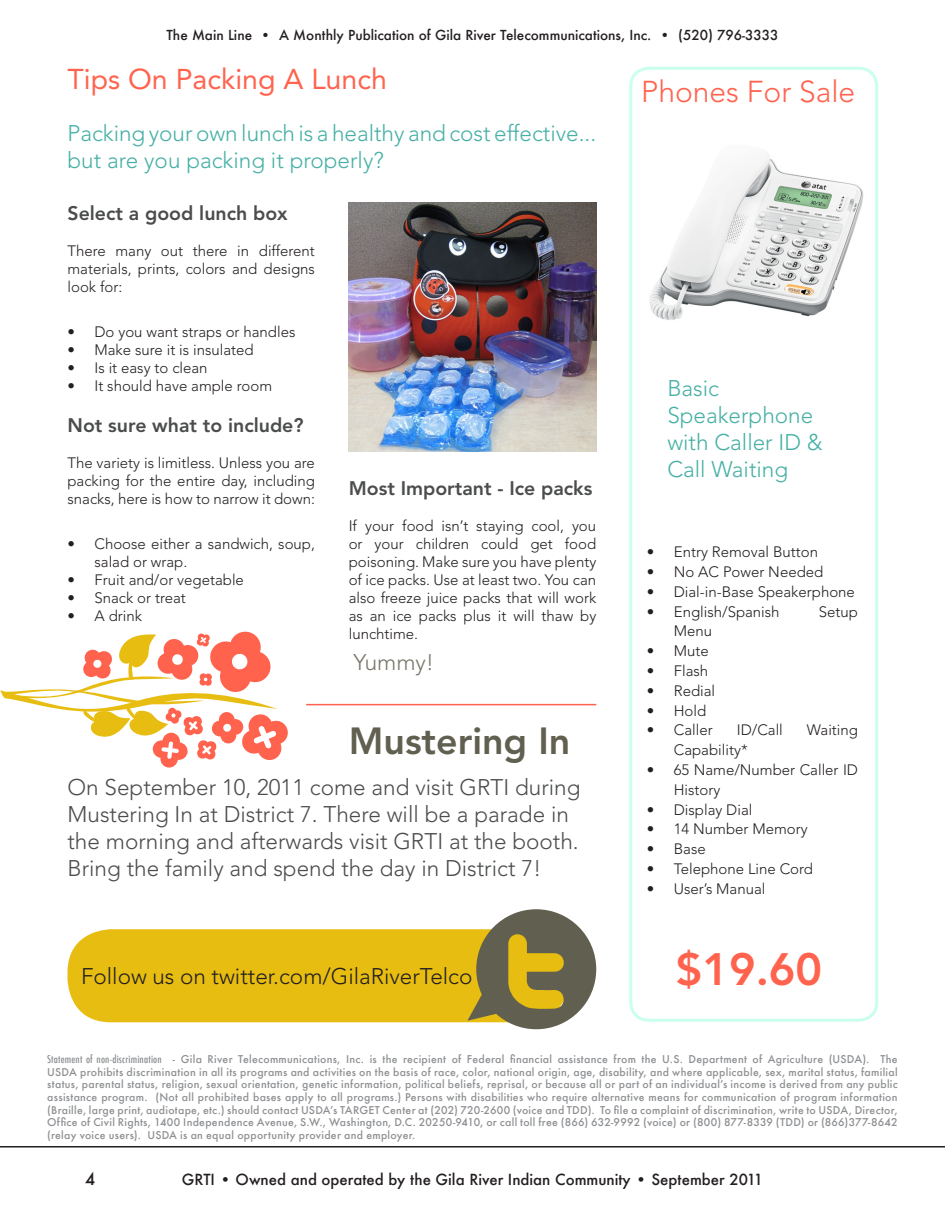
<style>
.page{position:relative;width:945px;height:1215px;background:#fff}
.page>*{position:absolute;margin:0;border:0;box-sizing:border-box;transform-origin:0 0}
.t1{font:800 45px "Avenir LT Std";color:#ff634e}
.t2{font:800 37.5px "Avenir LT Std";color:#615f4f}
.t3{font:300 30px "Avenir LT Std";color:#ff634e}
.t4{font:28.5px "Avenir LT Std";color:#ff634e}
.t5{font:300 22.5px/27px "Avenir LT Std";color:#4b4c4d}
.t6{font:300 22.5px/27px "Avenir LT Std";color:#46b0a5}
.t7{font:300 22.5px "Avenir LT Std";color:#231f20}
.t8{font:300 22.5px "Avenir LT Std";color:#79776a}
.t9{font:800 19.5px "Avenir LT Std";color:#4b4c4d}
.t10{font:500 16.5px "Futura";color:#231f20}
.t11{font:300 15px/18px "Avenir LT Std";color:#231f20;text-align:justify}
.t12{font:500 15px "Futura";color:#231f20}
.t13{font:500 13.5px "Futura";color:#231f20}
.t14{font:500 10.5px/12.6px "Futura";letter-spacing:.025em;color:#8d8f92;text-align:justify}
.s1{font-stretch:condensed}
</style>
<div class="page">
<hr style="left:0;top:1146px;width:945px;height:2px;background:#231f20">
<div style="left:629px;top:67px;width:249px;height:955px;border:3px solid #c9ffed;border-radius:18px"></div>
<img style="left:649px;top:155px;width:214px;height:165px">
<hr style="left:306px;top:704px;width:290px;height:1px;background:#ff634e">
<img style="left:349px;top:203px;width:247px;height:249px">
<div style="left:68px;top:929px;width:501px;height:93px;background:#e8bd11;border-radius:43px"></div>
<svg style="left:467px;top:909px;width:129px;height:120px"></svg>
<svg style="left:0;top:631px;width:288px;height:137px"></svg>
<p class="t13" style="left:166px;top:26px;width:614px">The Main Line • A Monthly Publication of Gila River Telecommunications, Inc. • (520) 796-3333</p>
<p class="t4" style="left:68px;top:63px;width:321px">Tips On Packing A Lunch</p>
<p class="t6" style="left:68px;top:120px;width:530px">Packing your own lunch is a healthy and cost effective... but are you packing it properly?</p>
<p class="t9" style="left:68px;top:201px;width:222px">Select a good lunch box</p>
<p class="t11" style="left:68px;top:242px;width:249px">There many out there in different materials, prints, colors and designs look for:</p>
<p class="t11" style="left:68px;top:323px;width:229px">• Do you want straps or handles</p>
<p class="t11" style="left:68px;top:341px;width:188px">• Make sure it is insulated</p>
<p class="t11" style="left:68px;top:359px;width:142px">• Is it easy to clean</p>
<p class="t11" style="left:68px;top:377px;width:206px">• It should have ample room</p>
<p class="t9" style="left:68px;top:414px;width:238px">Not sure what to include?</p>
<p class="t11" style="left:68px;top:454px;width:249px">The variety is limitless. Unless you are packing for the entire day, including snacks, here is how to narrow it down:</p>
<p class="t11" style="left:94px;top:535px;width:222px;text-indent:-27px">• Choose either a sandwich, soup, salad or wrap.</p>
<p class="t11" style="left:68px;top:571px;width:178px">• Fruit and/or vegetable</p>
<p class="t11" style="left:68px;top:589px;width:120px">• Snack or treat</p>
<p class="t11" style="left:68px;top:607px;width:76px">• A drink</p>
<p class="t9" style="left:349px;top:477px;width:245px">Most Important - Ice packs</p>
<p class="t11" style="left:349px;top:517px;width:249px">If your food isn’t staying cool, you or your children could get food poisoning. Make sure you have plenty of ice packs. Use at least two. You can also freeze juice packs that will work as an ice packs plus it will thaw by lunchtime.</p>
<p class="t8" style="left:353px;top:649px;width:82px">Yummy!</p>
<p class="t2" style="left:349px;top:719px;width:223px">Mustering In</p>
<p class="t5" style="left:68px;top:774px;width:515px">On September 10, 2011 come and visit GRTI during<br>Mustering In at District 7. There will be a parade in the morning and afterwards visit GRTI at the booth.</p>
<p class="t5" style="left:68px;top:855px;width:475px">Bring the family and spend the day in District 7!</p>
<p class="t7" style="left:81px;top:963px;width:393px">Follow us on twitter.com/GilaRiverTelco</p>
<p class="t3" style="left:641px;top:74px;width:216px">Phones For Sale</p>
<p class="t6" style="left:667px;top:374px;width:157px">Basic<br>Speakerphone with Caller ID &amp;<br>Call Waiting</p>
<p class="t11" style="left:647px;top:543px;width:173px">• Entry Removal Button</p>
<p class="t11" style="left:647px;top:563px;width:178px">• No AC Power Needed</p>
<p class="t11" style="left:647px;top:583px;width:210px">• Dial-in-Base Speakerphone</p>
<p class="t11" style="left:647px;top:602px;width:134px">• English/Spanish</p>
<p class="t11" style="left:819px;top:602px;width:41px">Setup</p>
<p class="t11" style="left:674px;top:622px;width:40px">Menu</p>
<p class="t11" style="left:647px;top:642px;width:64px">• Mute</p>
<p class="t11" style="left:647px;top:662px;width:63px">• Flash</p>
<p class="t11" style="left:647px;top:682px;width:70px">• Redial</p>
<p class="t11" style="left:647px;top:701px;width:61px">• Hold</p>
<p class="t11" style="left:647px;top:721px;width:67px">• Caller</p>
<p class="t11" style="left:737px;top:721px;width:48px">ID/Call</p>
<p class="t11" style="left:807px;top:721px;width:53px">Waiting</p>
<p class="t11" style="left:674px;top:741px;width:75px">Capability*</p>
<p class="t11" style="left:674px;top:760px;width:186px;line-height:19.8px;text-indent:-27px">• 65 Name/Number Caller ID<br>History</p>
<p class="t11" style="left:647px;top:800px;width:107px">• Display Dial</p>
<p class="t11" style="left:647px;top:820px;width:162px">• 14 Number Memory</p>
<p class="t11" style="left:647px;top:840px;width:60px">• Base</p>
<p class="t11" style="left:647px;top:860px;width:168px">• Telephone Line Cord</p>
<p class="t11" style="left:647px;top:880px;width:120px">• User’s Manual</p>
<p class="t1" style="left:676px;top:942px;width:148px">$19.60</p>
<p class="t14" style="left:47px;top:1053px;width:852px"><span class="s1">Statement of non-discrimination</span> - Gila River Telecommunications, Inc. is the recipient of Federal financial assistance from the U.S. Department of Agriculture (USDA). The USDA prohibits discrimination in all its programs and activities on the basis of race, color, national origin, age, disability, and where applicable, sex, marital status, familial status, parental status, religion, sexual orientation, genetic information, political beliefs, reprisal, or because all or part of an individual’s income is derived from any public assistance program. (Not all prohibited bases apply to all programs.) Persons with disabilities who require alternative means for communication of program information (Braille, large print, audiotape, etc.) should contact USDA’s TARGET Center at (202) 720-2600 (voice and TDD). To file a complaint of discrimination, write to USDA, Director, Office of Civil Rights, 1400 Independence Avenue, S.W., Washington, D.C. 20250-9410, or call toll free (866) 632-9992 (voice) or (800) 877-8339 (TDD) or (866)377-8642 (relay voice users). USDA is an equal opportunity provider and employer.</p>
<h3 class="t10" style="left:85px;top:1167px;width:12px">4</h3>
<h3 class="t12" style="left:182px;top:1169px;width:583px">GRTI • Owned and operated by the Gila River Indian Community • September 2011</h3>
</div>
